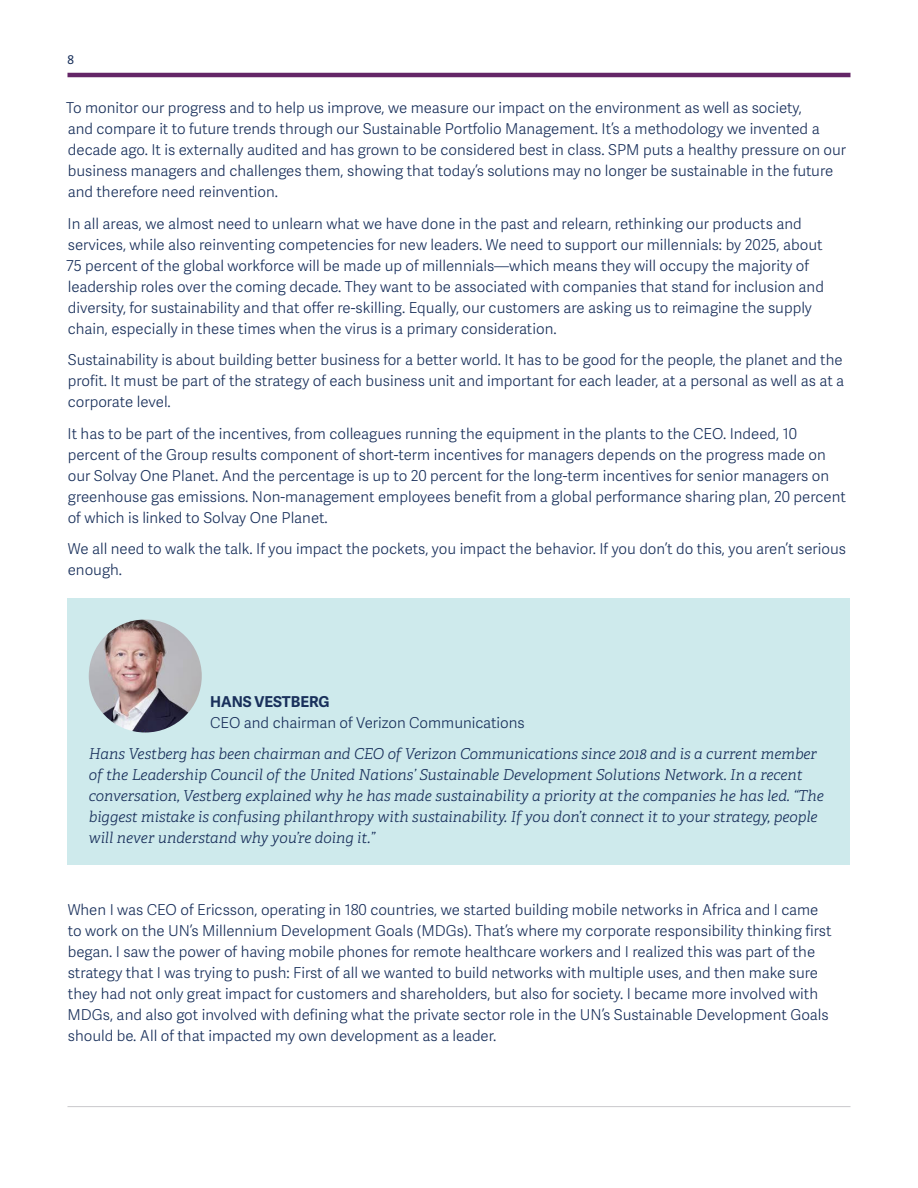
<style>
.page{position:relative;width:918px;height:1188px;background:#fff}
.page>*{position:absolute;margin:0;border:0;box-sizing:border-box;transform-origin:0 0}
.body{font:15px/21px "Adelle Sans Lt";color:#19305b}
.body-2{font:italic 300 15px/21px "Adelle";color:#19305b}
.Interview_name{font:700 15px "Adelle Sans";color:#19305b}
.t1{font:12px "Adelle Sans";color:#19305b}
</style>
<div class="page">
<hr style="left:68px;top:73px;width:782px;height:4px;background:#642667">
<hr style="left:68px;top:1106px;width:782px;height:1px;background:#c9c8cb">
<div style="left:68px;top:598px;width:782px;height:266px;background:#ceeaec"></div>
<img style="left:89px;top:620px;width:113px;height:113px;border-radius:56px">
<p class="t1" style="left:68px;top:51px;width:8px">8</p>
<p class="body" style="left:66px;top:97px;width:781px">To monitor our progress and to help us improve, we measure our impact on the environment as well as society,<br>and compare it to future trends through our Sustainable Portfolio Management. It’s a methodology we invented a decade ago. It is externally audited and has grown to be considered best in class. SPM puts a healthy pressure on our business managers and challenges them, showing that today’s solutions may no longer be sustainable in the future and therefore need reinvention.</p>
<p class="body" style="left:66px;top:213px;width:759px">In all areas, we almost need to unlearn what we have done in the past and relearn, rethinking our products and services, while also reinventing competencies for new leaders. We need to support our millennials: by 2025, about 75 percent of the global workforce will be made up of millennials—which means they will occupy the majority of leadership roles over the coming decade. They want to be associated with companies that stand for inclusion and diversity, for sustainability and that offer re-skilling. Equally, our customers are asking us to reimagine the supply chain, especially in these times when the virus is a primary consideration.</p>
<p class="body" style="left:68px;top:349px;width:778px;text-align:justify">Sustainability is about building better business for a better world. It has to be good for the people, the planet and the profit. It must be part of the strategy of each business unit and important for each leader, at a personal as well as at a corporate level.</p>
<p class="body" style="left:68px;top:423px;width:780px">It has to be part of the incentives, from colleagues running the equipment in the plants to the CEO. Indeed, 10 percent of the Group results component of short-term incentives for managers depends on the progress made on our Solvay One Planet. And the percentage is up to 20 percent for the long-term incentives for senior managers on greenhouse gas emissions. Non-management employees benefit from a global performance sharing plan, 20 percent of which is linked to Solvay One Planet.</p>
<p class="body" style="left:68px;top:538px;width:780px">We all need to walk the talk. If you impact the pockets, you impact the behavior. If you don’t do this, you aren’t serious enough.</p>
<p class="Interview_name" style="left:210px;top:690px;width:121px">HANS VESTBERG</p>
<p class="body" style="left:210px;top:711px;width:316px">CEO and chairman of Verizon Communications</p>
<p class="body-2" style="left:89px;top:743px;width:737px">Hans Vestberg has been chairman and CEO of Verizon Communications since 2018 and is a current member of the Leadership Council of the United Nations’ Sustainable Development Solutions Network. In a recent conversation, Vestberg explained why he has made sustainability a priority at the companies he has led. “The biggest mistake is confusing philanthropy with sustainability. If you don’t connect it to your strategy, people will never understand why you’re doing it.”</p>
<p class="body" style="left:68px;top:899px;width:765px">When I was CEO of Ericsson, operating in 180 countries, we started building mobile networks in Africa and I came to work on the UN’s Millennium Development Goals (MDGs). That’s where my corporate responsibility thinking first began. I saw the power of having mobile phones for remote healthcare workers and I realized this was part of the strategy that I was trying to push: First of all we wanted to build networks with multiple uses, and then make sure they had not only great impact for customers and shareholders, but also for society. I became more involved with MDGs, and also got involved with defining what the private sector role in the UN’s Sustainable Development Goals should be. All of that impacted my own development as a leader.</p>
</div>
